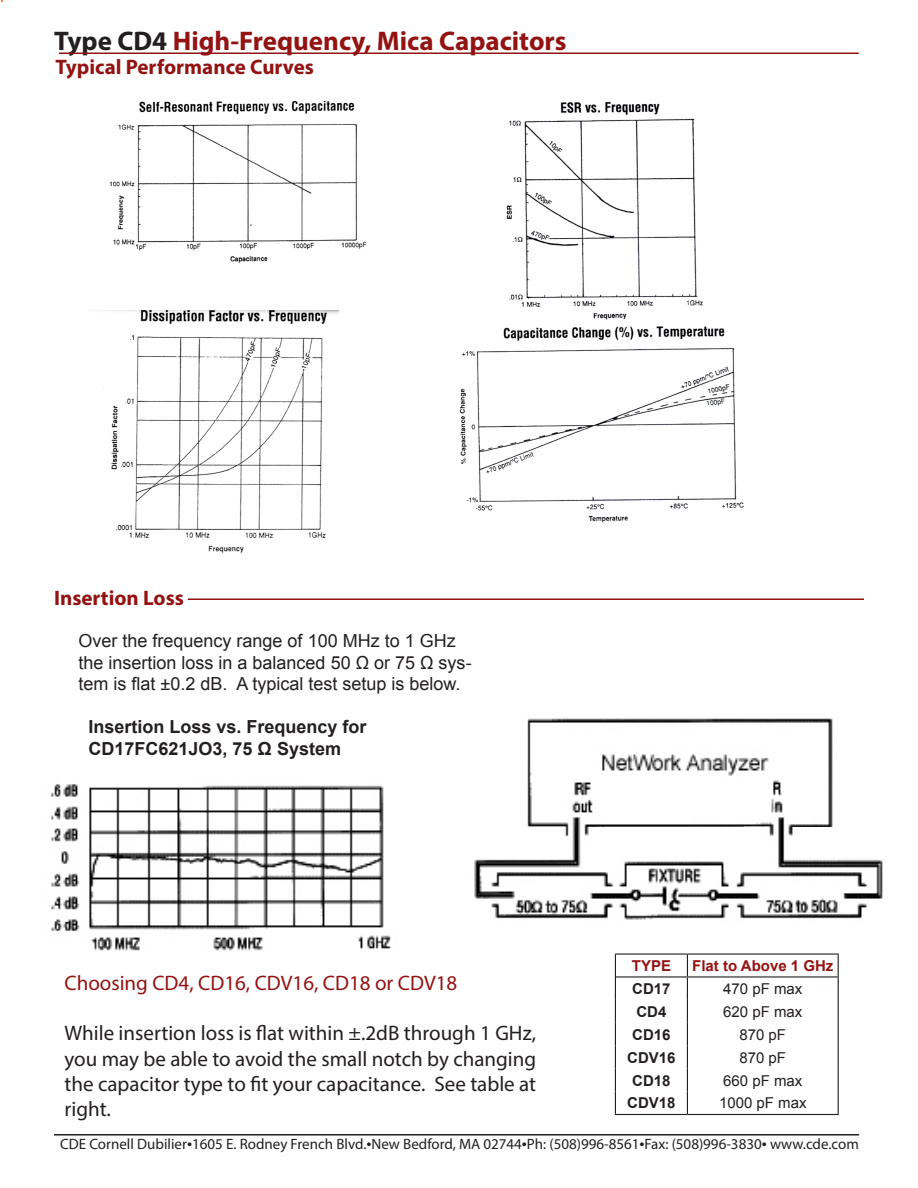
<style>
.page{position:relative;width:918px;height:1188px;background:#fff}
.page>*{position:absolute;margin:0;border:0;box-sizing:border-box;transform-origin:0 0}
.t1{font:700 27px "Myriad Pro";color:#931312}
.t2{font:21px/25.2px "Myriad Pro";color:#231f20;text-align:justify}
.t3{font:700 21px "Myriad Pro";color:#931312}
.t4{font:21px "Myriad Pro";color:#931312}
.t5{font:18px/21.6px "Arial";color:#231f20}
.t6{font:700 18px/21.6px "Arial";color:#231f20}
.t7{font:15px "Myriad Pro";color:#231f20}
.t8{font:15px "Arial";color:#231f20}
.t9{font:700 15px "Arial";color:#231f20}
.t10{font:700 15px "Arial";color:#931312}
.s1{color:#231f20}
.s2{font-size:18px}
</style>
<div class="page">
<hr style="left:54px;top:1134px;width:805px;height:1px;background:#231f20">
<hr style="left:59px;top:52px;width:800px;height:2px;background:#931312">
<img style="left:51px;top:718px;width:832px;height:340px">
<hr style="left:188px;top:598px;width:676px;height:2px;background:#931312">
<hr style="left:615px;top:1114px;width:72px;height:1px;background:#231f20">
<hr style="left:687px;top:1114px;width:152px;height:1px;background:#231f20">
<hr style="left:615px;top:953px;width:72px;height:2px;background:#231f20">
<svg style="left:615px;top:955px;width:1px;height:159px"></svg>
<hr style="left:687px;top:953px;width:152px;height:2px;background:#231f20">
<svg style="left:687px;top:955px;width:1px;height:159px"></svg>
<svg style="left:838px;top:955px;width:1px;height:159px"></svg>
<hr style="left:616px;top:976px;width:71px;height:2px;background:#231f20">
<hr style="left:687px;top:976px;width:151px;height:2px;background:#231f20">
<div style="left:89px;top:720px;width:294px;height:55px;background:#fff"></div>
<img style="left:99px;top:310px;width:240px;height:243px">
<img style="left:459px;top:101px;width:285px;height:422px">
<img style="left:109px;top:100px;width:258px;height:163px">
<p class="t1" style="left:54px;top:30px;width:514px"><span class="s1">Type CD4</span> High-Frequency, Mica Capacitors</p>
<p class="t3" style="left:56px;top:59px;width:260px">Typical Performance Curves</p>
<p class="t3" style="left:54px;top:590px;width:131px">Insertion Loss</p>
<p class="t5" style="left:79px;top:630px;width:395px">Over the frequency range of 100 MHz to 1 GHz the insertion loss in a balanced 50 Ω or 75 Ω sys&shy;tem is flat ±0.2 dB. A typical test setup is below.</p>
<p class="t6" style="left:88px;top:717px;width:280px">Insertion Loss vs. Frequency for<br>CD17FC621JO3, 75 Ω System</p>
<p class="t4" style="left:64px;top:975px;width:394px">Choosing CD4, CD16, CDV16, CD18 or CDV18</p>
<p class="t2" style="left:64px;top:1023px;width:473px">While insertion loss is flat within ±.2dB through 1 GHz, you may be able to avoid the small notch by changing the capacitor type to fit your capacitance. See table at right.</p>
<p class="t10" style="left:632px;top:957px;width:41px">TYPE</p>
<p class="t10" style="left:692px;top:956px;width:143px">Flat to Above 1 GHz</p>
<p class="t9" style="left:632px;top:980px;width:40px">CD17</p>
<p class="t8" style="left:723px;top:979px;width:81px">470 pF max</p>
<p class="t9" style="left:636px;top:1003px;width:31px">CD4</p>
<p class="t8" style="left:723px;top:1002px;width:81px">620 pF max</p>
<p class="t9" style="left:632px;top:1026px;width:40px">CD16</p>
<p class="t8" style="left:739px;top:1025px;width:48px">870 pF</p>
<p class="t9" style="left:627px;top:1047px;width:50px">CDV16</p>
<p class="t8" style="left:739px;top:1048px;width:48px">870 pF</p>
<p class="t9" style="left:632px;top:1072px;width:40px">CD18</p>
<p class="t8" style="left:723px;top:1070px;width:81px">660 pF max</p>
<p class="t9" style="left:627px;top:1093px;width:50px">CDV18</p>
<p class="t8" style="left:719px;top:1093px;width:89px">1000 pF max</p>
<p class="t7" style="left:60px;top:1138px;width:800px">CDE Cornell Dubilier<span class="s2">•</span>1605 E. Rodney French Blvd.<span class="s2">•</span>New Bedford, MA 02744<span class="s2">•</span>Ph: (508)996-8561<span class="s2">•</span>Fax: (508)996-3830<span class="s2">•</span> www.cde.com</p>
</div>
